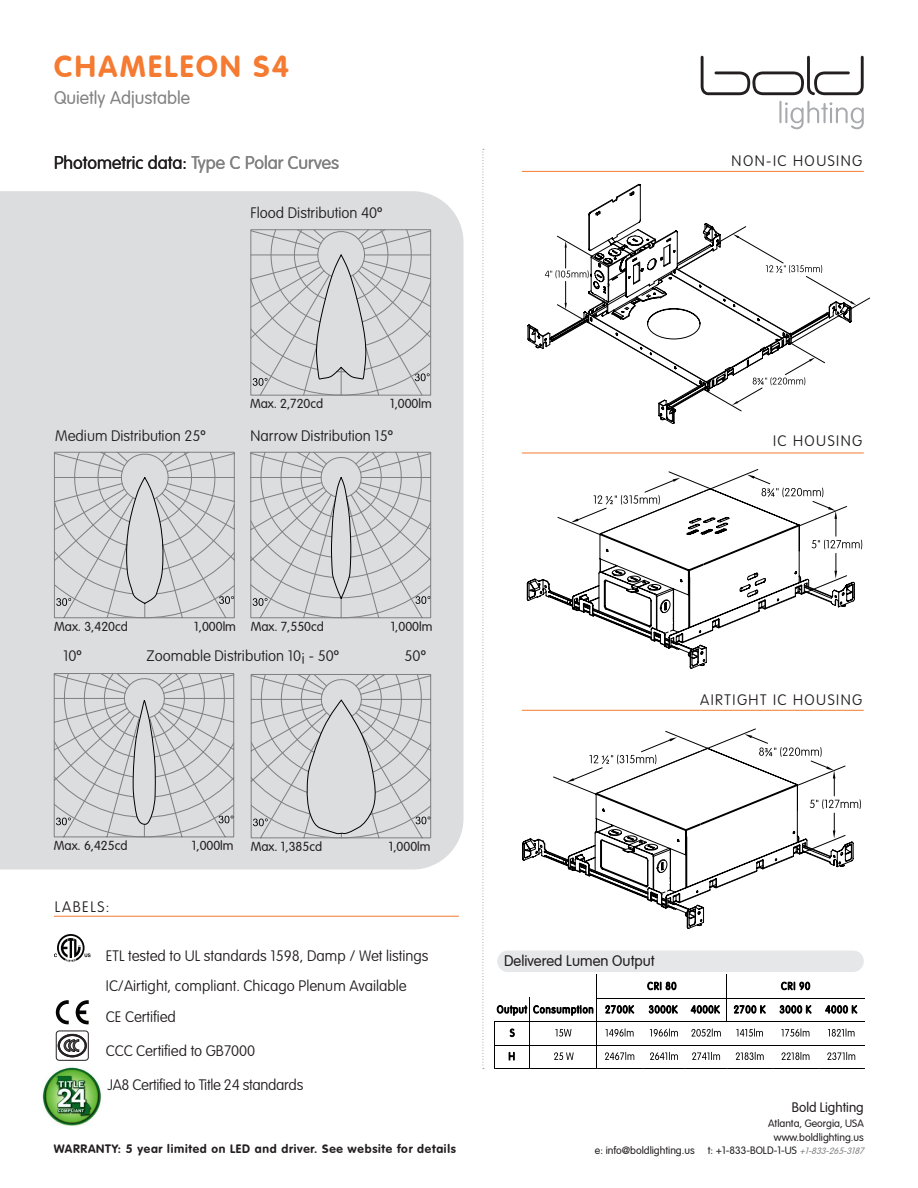
<style>
.page{position:relative;width:918px;height:1188px;background:#fff}
.page>*{position:absolute;margin:0;border:0;box-sizing:border-box;transform-origin:0 0}
.t1{font:700 30px "VAG Rounded";letter-spacing:.08em;color:#f47b31}
.t2{font:300 18px "VAG Rounded";color:#231f20}
.t3{font:300 18px "VAG Rounded";color:#828282}
.t4{font:100 15px "VAG Rounded Std";color:#231f20}
.t5{font:100 15px "VAG Rounded Std";letter-spacing:.1em;color:#231f20}
.t6{font:100 15px "VAG Rounded Std";letter-spacing:-.02em;color:#231f20}
.t7{font:300 15px "VAG Rounded";color:#231f20}
.t8{font:300 13.5px "VAG Rounded";color:#231f20}
.t9{font:300 12.9px "VAG Rounded";color:#231f20}
.t10{font:700 12px "VAG Rounded";letter-spacing:.06em;color:#231f20}
.t11{font:300 10.5px "VAG Rounded";color:#231f20}
.t12{font:italic 300 9px "VAG Rounded";color:#828282}
.s1{color:#828282}
.s2{font-family:"VAG Rounded";font-weight:300}
</style>
<div class="page">
<hr style="left:779px;top:101px;width:3px;height:22px;background:#a8a9ad">
<svg style="left:785px;top:101px;width:79px;height:28px"></svg>
<svg style="left:701px;top:56px;width:163px;height:39px"></svg>
<div style="left:0;top:191px;width:464px;height:679px;background:#dcdddf"></div>
<div style="left:497px;top:951px;width:367px;height:21px;background:#e6e7e9;border-radius:11px"></div>
<svg style="left:588px;top:191px;width:124px;height:35px"></svg>
<svg style="left:529px;top:226px;width:341px;height:194px"></svg>
<svg style="left:733px;top:234px;width:124px;height:71px"></svg>
<svg style="left:537px;top:329px;width:278px;height:80px"></svg>
<svg style="left:545px;top:241px;width:44px;height:68px"></svg>
<svg style="left:497px;top:1005px;width:30px;height:11px"></svg>
<svg style="left:533px;top:1005px;width:60px;height:11px"></svg>
<svg style="left:605px;top:1005px;width:29px;height:9px"></svg>
<svg style="left:649px;top:1005px;width:29px;height:9px"></svg>
<svg style="left:691px;top:1005px;width:29px;height:9px"></svg>
<svg style="left:734px;top:1005px;width:32px;height:9px"></svg>
<svg style="left:780px;top:1005px;width:31px;height:9px"></svg>
<svg style="left:825px;top:1005px;width:32px;height:9px"></svg>
<svg style="left:510px;top:1029px;width:5px;height:8px"></svg>
<svg style="left:555px;top:1029px;width:16px;height:8px"></svg>
<svg style="left:606px;top:1028px;width:28px;height:9px"></svg>
<svg style="left:650px;top:1028px;width:28px;height:9px"></svg>
<svg style="left:691px;top:1028px;width:30px;height:9px"></svg>
<svg style="left:736px;top:1028px;width:27px;height:9px"></svg>
<svg style="left:781px;top:1028px;width:28px;height:9px"></svg>
<svg style="left:828px;top:1028px;width:27px;height:9px"></svg>
<svg style="left:509px;top:1052px;width:6px;height:8px"></svg>
<svg style="left:554px;top:1052px;width:20px;height:8px"></svg>
<svg style="left:605px;top:1052px;width:29px;height:8px"></svg>
<svg style="left:650px;top:1052px;width:28px;height:8px"></svg>
<svg style="left:692px;top:1052px;width:28px;height:8px"></svg>
<svg style="left:736px;top:1052px;width:28px;height:8px"></svg>
<svg style="left:782px;top:1052px;width:27px;height:8px"></svg>
<svg style="left:827px;top:1052px;width:28px;height:8px"></svg>
<svg style="left:647px;top:982px;width:29px;height:8px"></svg>
<svg style="left:781px;top:982px;width:29px;height:8px"></svg>
<hr style="left:597px;top:998px;width:268px;height:1px;background:#000">
<hr style="left:727px;top:974px;width:1px;height:48px;background:#000">
<hr style="left:495px;top:1021px;width:370px;height:1px;background:#000">
<hr style="left:495px;top:1045px;width:370px;height:1px;background:#000">
<hr style="left:494px;top:1021px;width:1px;height:48px;background:#000">
<hr style="left:530px;top:998px;width:1px;height:71px;background:#000">
<hr style="left:596px;top:974px;width:1px;height:95px;background:#000">
<hr style="left:495px;top:1068px;width:370px;height:1px;background:#000">
<hr style="left:522px;top:453px;width:342px;height:1px;background:#f47b31">
<hr style="left:522px;top:171px;width:342px;height:1px;background:#f47b31">
<hr style="left:522px;top:710px;width:342px;height:1px;background:#f47b31">
<svg style="left:482px;top:149px;width:2px;height:920px"></svg>
<svg style="left:527px;top:469px;width:335px;height:200px"></svg>
<svg style="left:522px;top:734px;width:339px;height:195px"></svg>
<img style="left:42px;top:1067px;width:59px;height:59px">
<svg style="left:55px;top:1030px;width:34px;height:31px"></svg>
<svg style="left:54px;top:934px;width:37px;height:28px"></svg>
<svg style="left:76px;top:1000px;width:13px;height:24px"></svg>
<svg style="left:56px;top:1000px;width:13px;height:24px"></svg>
<hr style="left:54px;top:916px;width:405px;height:1px;background:#f47b31">
<svg style="left:53px;top:672px;width:182px;height:176px;background:#d0d0d2"></svg>
<svg style="left:250px;top:673px;width:182px;height:176px;background:#d1d1d3"></svg>
<svg style="left:249px;top:228px;width:183px;height:178px;background:#d0d1d3"></svg>
<svg style="left:53px;top:451px;width:183px;height:178px;background:#d0d1d3"></svg>
<svg style="left:250px;top:451px;width:182px;height:178px;background:#cfd0d2"></svg>
<p class="t1" style="left:54px;top:49px;width:236px">CHAMELEON S4</p>
<p class="t3" style="left:54px;top:88px;width:137px">Quietly Adjustable</p>
<p class="t2" style="left:54px;top:152px;width:287px">Photometric data: <span class="s1">Type C Polar Curves</span></p>
<p class="t4" style="left:251px;top:204px;width:133px">Flood Distribution 40<span class="s2">º</span></p>
<p class="t5" style="left:732px;top:152px;width:132px">NON-IC HOUSING</p>
<p class="t4" style="left:55px;top:427px;width:152px">Medium Distribution 25<span class="s2">º</span></p>
<p class="t9" style="left:250px;top:396px;width:75px">Max. 2,720cd</p>
<p class="t4" style="left:251px;top:427px;width:144px">Narrow Distribution 15<span class="s2">º</span></p>
<p class="t9" style="left:390px;top:396px;width:43px">1,000lm</p>
<p class="t5" style="left:773px;top:432px;width:91px">IC HOUSING</p>
<p class="t9" style="left:54px;top:619px;width:75px">Max. 3,420cd</p>
<p class="t4" style="left:63px;top:647px;width:20px">10<span class="s2">º</span></p>
<p class="t9" style="left:194px;top:619px;width:43px">1,000lm</p>
<p class="t9" style="left:251px;top:619px;width:75px">Max. 7,550cd</p>
<p class="t4" style="left:146px;top:647px;width:194px">Zoomable Distribution 10 -¡ 50<span class="s2">º</span></p>
<p class="t9" style="left:391px;top:619px;width:43px">1,000lm</p>
<p class="t4" style="left:405px;top:647px;width:23px">50<span class="s2">º</span></p>
<p class="t5" style="left:700px;top:691px;width:164px">AIRTIGHT IC HOUSING</p>
<p class="t9" style="left:54px;top:838px;width:75px">Max. 6,425cd</p>
<p class="t9" style="left:192px;top:838px;width:43px">1,000lm</p>
<p class="t9" style="left:251px;top:839px;width:73px">Max. 1,385cd</p>
<p class="t9" style="left:389px;top:839px;width:43px">1,000lm</p>
<p class="t4" style="left:55px;top:898px;width:56px">LABELS:</p>
<p class="t4" style="left:106px;top:947px;width:324px">ETL tested to UL standards 1598, Damp / Wet listings</p>
<p class="t4" style="left:106px;top:978px;width:302px">IC/Airtight, compliant. Chicago Plenum Available</p>
<p class="t4" style="left:106px;top:1008px;width:72px">CE Certified</p>
<p class="t4" style="left:106px;top:1042px;width:151px">CCC Certified to GB7000</p>
<p class="t6" style="left:108px;top:1076px;width:197px">JA8 Certified to Title 24 standards</p>
<p class="t10" style="left:54px;top:1142px;width:403px">WARRANTY 5: year limited on LED and driver. See website for details</p>
<p class="t7" style="left:504px;top:952px;width:152px">Delivered Lumen Output</p>
<p class="t11" style="left:595px;top:1145px;width:101px">:e info@boldlighting.us</p>
<p class="t8" style="left:792px;top:1100px;width:73px">Bold Lighting</p>
<p class="t11" style="left:768px;top:1118px;width:97px">Atlanta, Georgia, USA</p>
<p class="t11" style="left:774px;top:1131px;width:91px">www.boldlighting.us</p>
<p class="t12" style="left:799px;top:1146px;width:69px">+1-833-265-3187</p>
<p class="t11" style="left:708px;top:1145px;width:90px">:t +1-833-BOLD-1-US</p>
</div>
